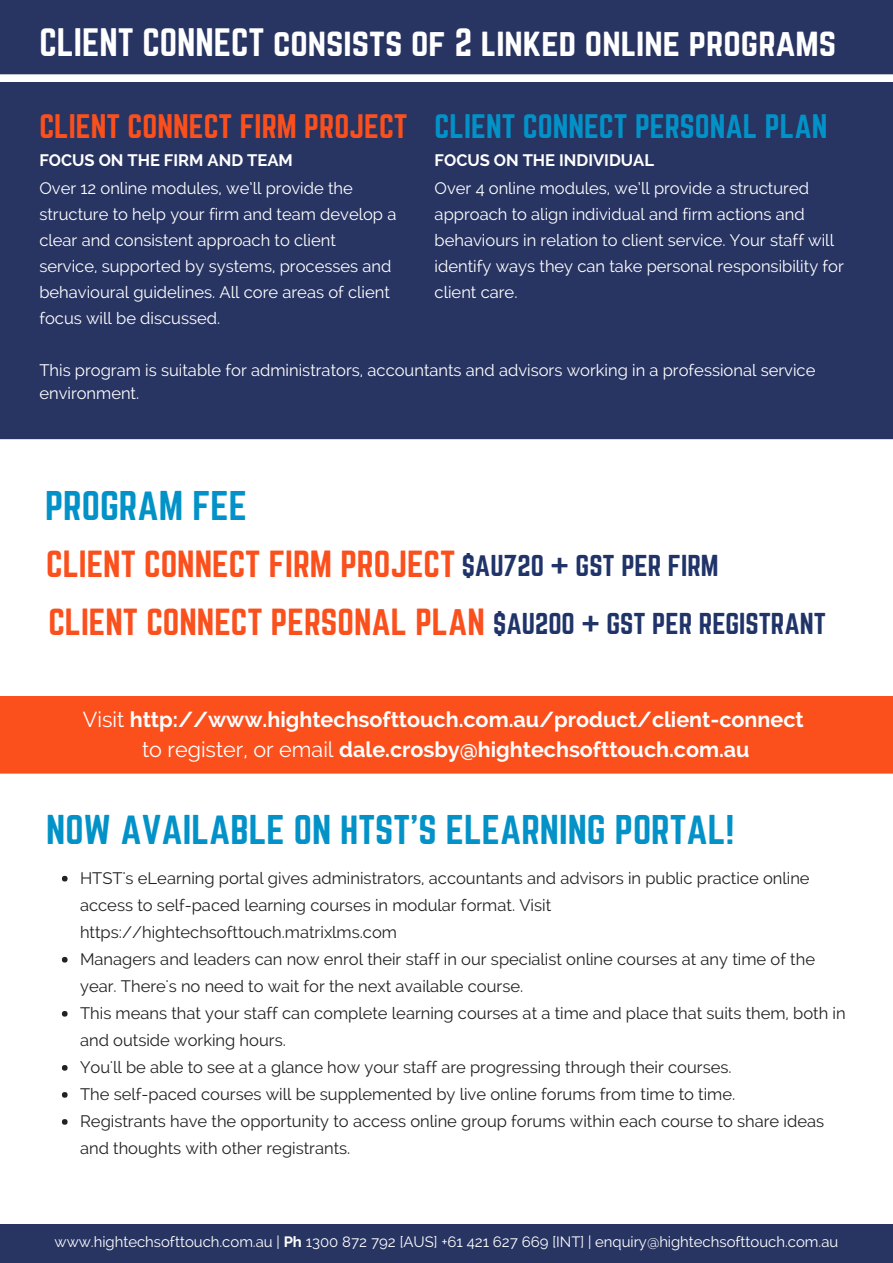
<style>
.page{position:relative;width:893px;height:1263px;background:#fff}
.page>*{position:absolute;margin:0;border:0;box-sizing:border-box;transform-origin:0 0}
.t1{font:36.45px "Norwester";color:#0292c8}
.t2{font:34.8px "Norwester";color:#fff}
.t3{font:33.15px/58.5px "Norwester";color:#fb4f1c}
.t4{font:29.85px "Norwester";color:#0292c8}
.t5{font:26.55px "Norwester";color:#203469}
.t6{font:700 21.45px/29.2px "Raleway";color:#fff;text-align:center}
.t7{font:16.5px/27px "Raleway";color:#222}
.t8{font:16.5px/26px "Raleway";color:#fff}
.t9{font:700 16.5px "Raleway";color:#fff}
.t10{font:14.85px "Raleway";color:#fff}
.s1{color:#fb4f1c}
.s2{font-weight:400}
.s3{font-weight:700}
</style>
<div class="page">
<div style="left:0;top:0;width:893px;height:439px;background:#283462"></div>
<svg style="left:62px;top:876px;width:6px;height:5px"></svg>
<svg style="left:62px;top:957px;width:6px;height:5px"></svg>
<svg style="left:62px;top:1011px;width:6px;height:5px"></svg>
<svg style="left:62px;top:1065px;width:6px;height:6px"></svg>
<svg style="left:62px;top:1092px;width:6px;height:6px"></svg>
<svg style="left:62px;top:1119px;width:6px;height:6px"></svg>
<div style="left:0;top:1224px;width:893px;height:39px;background:#283462"></div>
<div style="left:0;top:696px;width:893px;height:78px;background:#fb4f1c"></div>
<div style="left:0;top:74px;width:893px;height:8px;background:#fff"></div>
<h2 class="t2" style="left:39px;top:25px;width:798px">CLIENT CONNECT consists of 2 linked online programs</h2>
<h3 class="t4" style="left:39px;top:112px;width:790px"><span class="s1">CLIENT CONNECT FIRM PROJECT</span> CLIENT CONNECT PERSONAL PLAN</h3>
<p class="t9" style="left:39px;top:150px;width:255px">FOCUS ON THE FIRM AND TEAM</p>
<p class="t9" style="left:435px;top:150px;width:221px">FOCUS ON THE INDIVIDUAL</p>
<p class="t8" style="left:39px;top:176px;width:359px">Over 12 online modules, we’ll provide the structure to help your firm and team develop a clear and consistent approach to client service, supported by systems, processes and behavioural guidelines. All core areas of client focus will be discussed.</p>
<p class="t8" style="left:435px;top:175px;width:411px">Over 4 online modules, we’ll provide a structured approach to align individual and firm actions and behaviours in relation to client service. Your staff will identify ways they can take personal responsibility for client care.</p>
<p class="t8" style="left:39px;top:359px;width:777px;line-height:22.5px">This program is suitable for administrators, accountants and advisors working in a professional service environment.</p>
<h1 class="t1" style="left:45px;top:488px;width:203px">PROGRAM FEE</h1>
<h3 class="t3" style="left:46px;top:536px;width:440px">CLIENT CONNECT FIRM PROJECT<br>CLIENT CONNECT PERSONAL PLAN</h3>
<h3 class="t5" style="left:462px;top:552px;width:258px">$AU720 + GST PER FIRM</h3>
<h3 class="t5" style="left:493px;top:611px;width:334px">$AU200 + GST PER REGISTRANT</h3>
<h3 class="t6" style="left:83px;top:705px;width:722px"><span class="s2">Visit</span> http://www.hightechsofttouch.com.au/product/client-connect <span class="s2">to register, or email</span> dale.crosby@hightechsofttouch.com.au</h3>
<h1 class="t1" style="left:46px;top:812px;width:690px">NOW AVAILABLE ON HTST'S ELEARNING PORTAL!</h1>
<p class="t7" style="left:80px;top:864px;width:767px">HTST's eLearning portal gives administrators, accountants and advisors in public practice online access to self-paced learning courses in modular format. Visit https://hightechsofttouch.matrixlms.com<br>Managers and leaders can now enrol their staff in our specialist online courses at any time of the year. There's no need to wait for the next available course.<br>This means that your staff can complete learning courses at a time and place that suits them, both in and outside working hours.<br>You'll be able to see at a glance how your staff are progressing through their courses.<br>The self-paced courses will be supplemented by live online forums from time to time.<br>Registrants have the opportunity to access online group forums within each course to share ideas and thoughts with other registrants.</p>
<p class="t10" style="left:55px;top:1232px;width:785px">www.hightechsofttouch.com.au | <span class="s3">Ph</span> 1300 872 792 [AUS] +61 421 627 669 [INT] | enquiry@hightechsofttouch.com.au</p>
</div>
